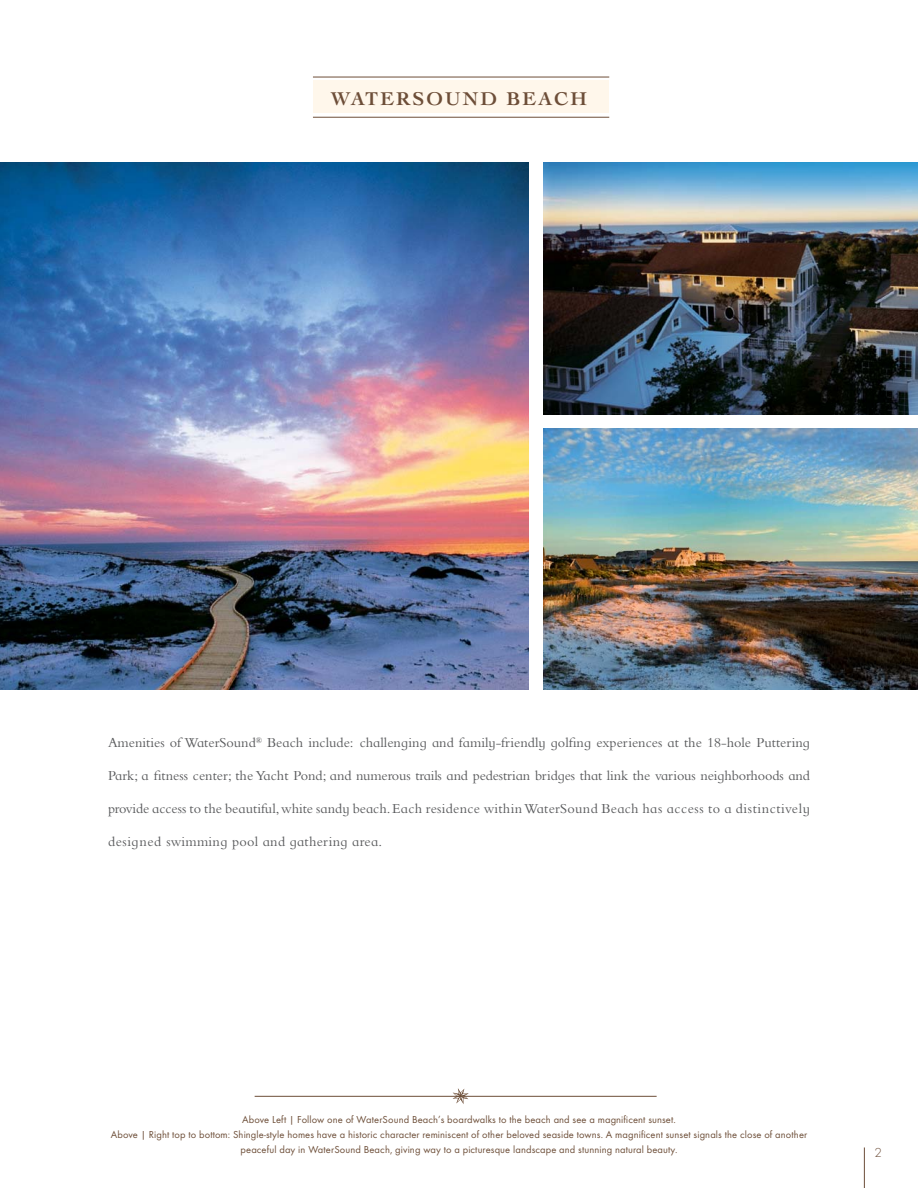
<style>
.page{position:relative;width:918px;height:1188px;background:#fff}
.page>*{position:absolute;margin:0;border:0;box-sizing:border-box;transform-origin:0 0}
.t1{font:700 19.5px "Cochin";letter-spacing:.11em;color:#6d4e38}
.t2{font:14.25px "Bembo MT Schlbk";color:#58595b}
.t3{font:14.25px "Bembo MT Schlbk";letter-spacing:.02em;color:#58595b}
.t4{font:300 12px "Futura";color:#6c4d38}
.t5{font:10.5px/15px "Futura T";letter-spacing:.01em;color:#6d4e38;text-align:center}
</style>
<div class="page">
<img style="left:0;top:162px;width:528px;height:527px">
<img style="left:543px;top:162px;width:375px;height:252px">
<div style="left:313px;top:81px;width:296px;height:32px;background:#fff7eb"></div>
<hr style="left:313px;top:117px;width:296px;height:1px;background:#6d4e38">
<hr style="left:313px;top:77px;width:296px;height:1px;background:#6d4e38">
<hr style="left:255px;top:1096px;width:402px;height:1px;background:#6d4e38">
<svg style="left:453px;top:1088px;width:16px;height:16px"></svg>
<hr style="left:864px;top:1148px;width:1px;height:40px;background:#6c4d38">
<img style="left:543px;top:428px;width:375px;height:261px">
<h1 class="t1" style="left:331px;top:87px;width:258px">WATERSOUND BEACH</h1>
<h2 class="t2" style="left:108px;top:735px;width:704px">Amenities of WaterSound<sup>®</sup> Beach include: challenging and family-friendly golfing experiences at the 18-hole Puttering</h2>
<h2 class="t2" style="left:108px;top:768px;width:703px">Park; a fitness center; the Yacht Pond; and numerous trails and pedestrian bridges that link the various neighborhoods and</h2>
<h2 class="t3" style="left:108px;top:801px;width:703px">provide access to the beautiful, white sandy beach. Each residence within WaterSound Beach has access to a distinctively</h2>
<h2 class="t3" style="left:108px;top:834px;width:276px">designed swimming pool and gathering area.</h2>
<p class="t5" style="left:111px;top:1112px;width:698px">Above Left | Follow one of WaterSound Beach’s boardwalks to the beach and see a magnificent sunset.<br>Above | Right top to bottom: Shingle-style homes have a historic character reminiscent of other beloved seaside towns. A magnificent sunset signals the close of another peaceful day in WaterSound Beach, giving way to a picturesque landscape and stunning natural beauty.</p>
<p class="t4" style="left:874px;top:1145px;width:9px">2</p>
</div>
